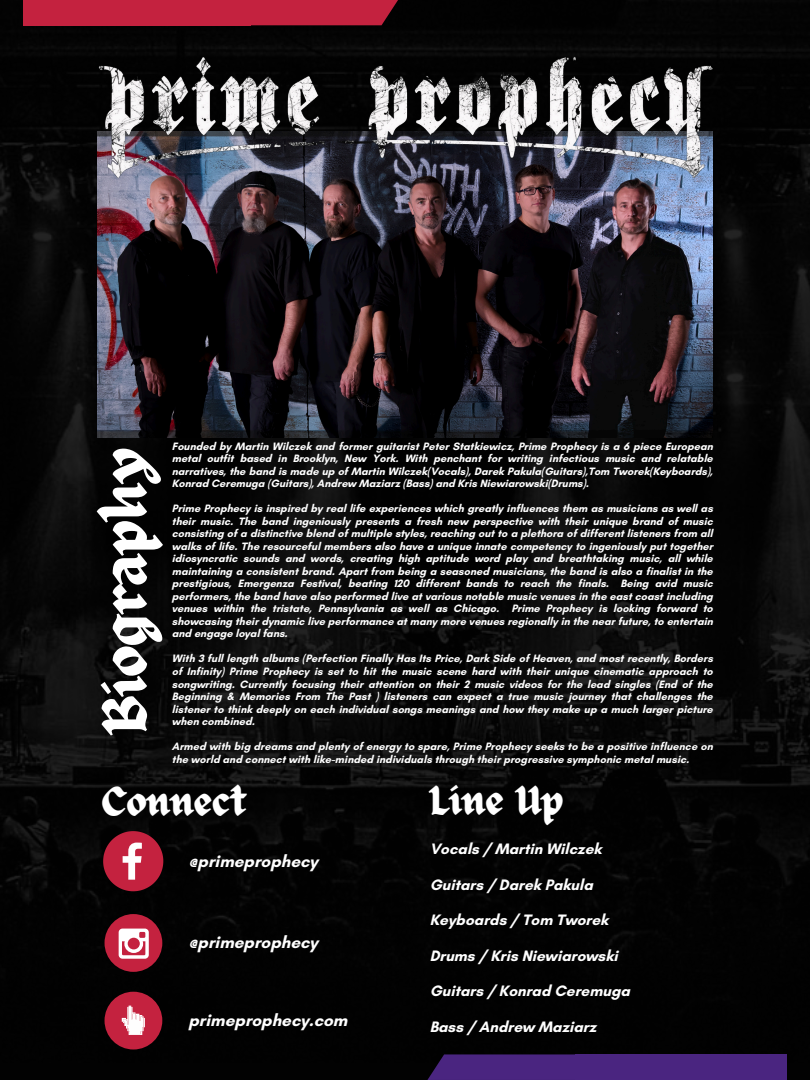
<style>
.page{position:relative;width:810px;height:1080px;background:#fff}
.page>*{position:absolute;margin:0;border:0;box-sizing:border-box;transform-origin:0 0}
.t1{font:62.12px "ED Celandine";color:#fff}
.t2{font:40.38px "ED Celandine";color:#fff}
.t3{font:700 17.06px "Glacial Indifference";color:#fff}
.t4{font:700 15.44px "Glacial Indifference";color:#fff}
.t5{font:700 10.88px/12.5px "Glacial Indifference";letter-spacing:.005em;color:#fff;text-align:justify}
</style>
<div class="page">
<img style="left:0;top:0;width:810px;height:1062px">
<div style="left:23px;top:0;width:228px;height:25px;background:#c4223f"></div>
<div style="left:251px;top:0;width:147px;height:25px;background:#c4223f"></div>
<div style="left:575px;top:1054px;width:212px;height:26px;background:#4a2580"></div>
<svg style="left:427px;top:1054px;width:148px;height:26px;background:#442276"></svg>
<img style="left:97px;top:191px;width:616px;height:246px">
<div style="left:105px;top:914px;width:57px;height:58px;background:#c4223f;border-radius:50%"></div>
<svg style="left:119px;top:929px;width:30px;height:30px"></svg>
<div style="left:105px;top:992px;width:57px;height:58px;background:#c4223f;border-radius:50%"></div>
<svg style="left:103px;top:831px;width:60px;height:60px;background:#a03145"></svg>
<img style="left:97px;top:53px;width:624px;height:138px">
<svg style="left:121px;top:1006px;width:24px;height:29px"></svg>
<p class="t1" style="left:91px;top:734px;width:289px;rotate:-90deg">Biography</p>
<p class="t5" style="left:172px;top:440px;width:542px">Founded by Martin Wilczek and former guitarist Peter Statkiewicz, Prime Prophecy is a 6 piece European metal outfit based in Brooklyn, New York. With penchant for writing infectious music and relatable narratives, the band is made up of Martin Wilczek(Vocals), Darek Pakula(Guitars),Tom Tworek(Keyboards), Konrad Ceremuga (Guitars), Andrew Maziarz (Bass) and Kris Niewiarowski(Drums).</p>
<p class="t5" style="left:172px;top:502px;width:542px">Prime Prophecy is inspired by real life experiences which greatly influences them as musicians as well as their music. The band ingeniously presents a fresh new perspective with their unique brand of music consisting of a distinctive blend of multiple styles, reaching out to a plethora of different listeners from all walks of life. The resourceful members also have a unique innate competency to ingeniously put together idiosyncratic sounds and words, creating high aptitude word play and breathtaking music, all while maintaining a consistent brand. Apart from being a seasoned musicians, the band is also a finalist in the prestigious, Emergenza Festival, beating 120 different bands to reach the finals. Being avid music performers, the band have also performed live at various notable music venues in the east coast including venues within the tristate, Pennsylvania as well as Chicago. Prime Prophecy is looking forward to showcasing their dynamic live performance at many more venues regionally in the near future, to entertain and engage loyal fans.</p>
<p class="t5" style="left:172px;top:652px;width:542px">With 3 full length albums (Perfection Finally Has Its Price, Dark Side of Heaven, and most recently, Borders of Infinity) Prime Prophecy is set to hit the music scene hard with their unique cinematic approach to songwriting. Currently focusing their attention on their 2 music videos for the lead singles (End of the Beginning &amp; Memories From The Past ) listeners can expect a true music journey that challenges the listener to think deeply on each individual songs meanings and how they make up a much larger picture when combined.</p>
<h2 class="t5" style="left:172px;top:740px;width:542px">Armed with big dreams and plenty of energy to spare, Prime Prophecy seeks to be a positive influence on the world and connect with like-minded individuals through their progressive symphonic metal music.</h2>
<h1 class="t2" style="left:102px;top:779px;width:146px">Connect</h1>
<p class="t2" style="left:430px;top:779px;width:135px">Line Up</p>
<h3 class="t3" style="left:188px;top:850px;width:131px">@primeprophecy</h3>
<p class="t3" style="left:188px;top:932px;width:131px">@primeprophecy</p>
<h3 class="t3" style="left:188px;top:1010px;width:160px">primeprophecy.com</h3>
<p class="t4" style="left:430px;top:839px;width:173px">Vocals / Martin Wilczek</p>
<p class="t4" style="left:430px;top:875px;width:165px">Guitars / Darek Pakula</p>
<p class="t4" style="left:430px;top:911px;width:180px">Keyboards / Tom Tworek</p>
<p class="t4" style="left:430px;top:946px;width:190px">Drums / Kris Niewiarowski</p>
<p class="t4" style="left:430px;top:982px;width:202px">Guitars / Konrad Ceremuga</p>
<p class="t4" style="left:430px;top:1017px;width:168px">Bass / Andrew Maziarz</p>
</div>
